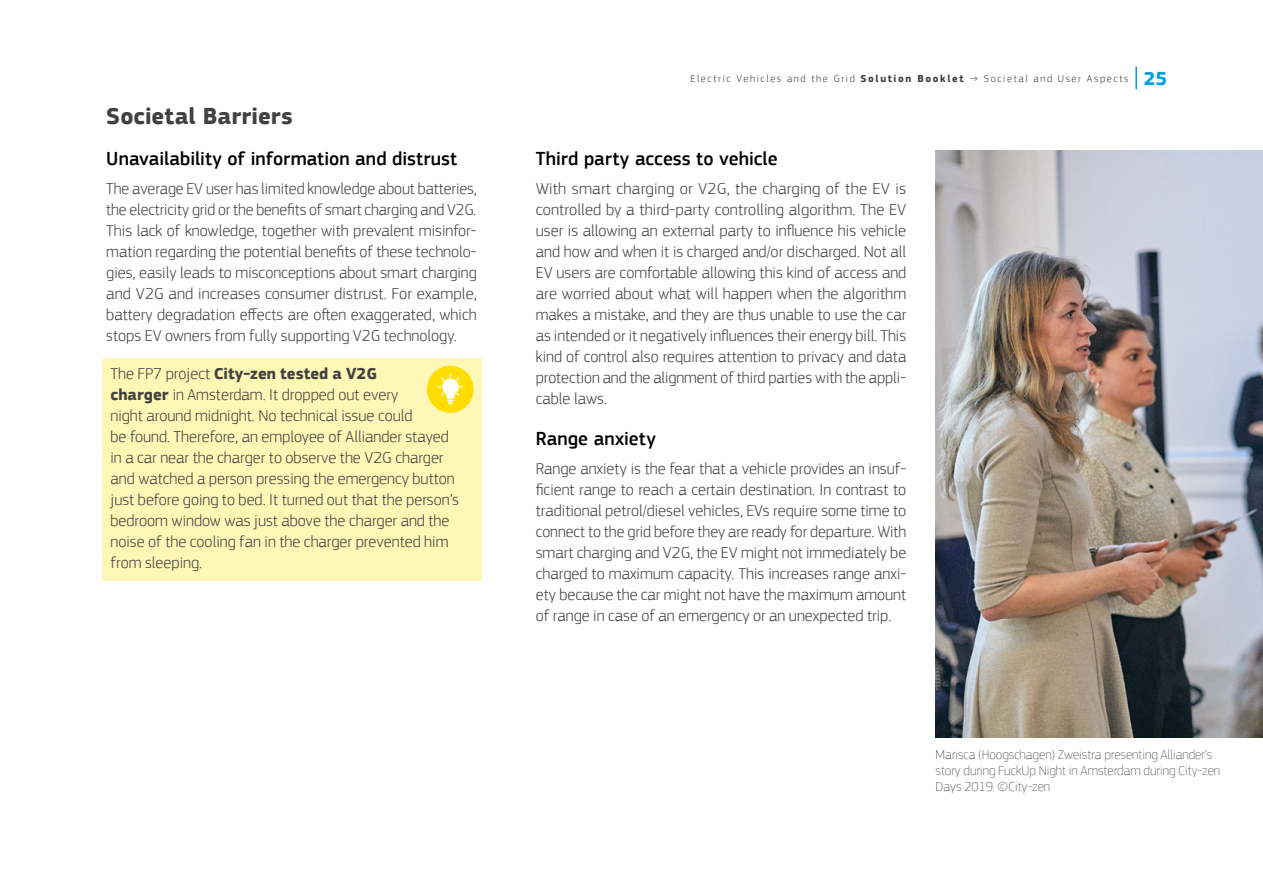
<style>
.page{position:relative;width:1263px;height:893px;background:#fff}
.page>*{position:absolute;margin:0;border:0;box-sizing:border-box;transform-origin:0 0}
.Heading_Two{font:700 24px "EC Square Sans Pro";letter-spacing:.005em;color:#414141}
.Heading_Three{font:500 19.5px "EC Square Sans Pro";color:#000}
.Body{font:300 16.5px/21px "EC Square Sans Pro";color:#414141;text-align:justify}
.Body_highlight_TIPS_yellow{font:300 16.5px/21px "EC Square Sans Pro";color:#414141}
.Footnote{font:100 13.5px/16.2px "EC Square Sans Pro";color:#4e4c4c}
.t1{font:300 10.5px "EC Square Sans Pro";letter-spacing:.15em;color:#414141}
.s1{font-weight:700}
.s2{font-weight:700;font-size:19.5px;color:#009ee3}
</style>
<div class="page">
<hr style="left:1135px;top:67px;width:2px;height:22px;background:#009ee3">
<div style="left:102px;top:358px;width:379px;height:223px;background:#fff7b5"></div>
<img style="left:935px;top:150px;width:328px;height:588px">
<div style="left:427px;top:366px;width:47px;height:47px;background:#fd0;border-radius:50%"></div>
<svg style="left:438px;top:374px;width:25px;height:30px"></svg>
<p class="Heading_Two" style="left:106px;top:102px;width:188px">Societal Barriers</p>
<p class="Heading_Three" style="left:106px;top:147px;width:352px">Unavailability of information and distrust</p>
<p class="Body" style="left:106px;top:178px;width:372px">The average EV user has limited knowledge about batteries, the electricity grid or the benefits of smart charging and V2G.<br>This lack of knowledge, together with prevalent misinfor&shy;mation regarding the potential benefits of these technolo‑ gies, easily leads to misconceptions about smart charging and V2G and increases consumer distrust. For example, battery degradation effects are often exaggerated, which stops EV owners from fully supporting V2G technology.</p>
<p class="Body_highlight_TIPS_yellow" style="left:111px;top:363px;width:350px">The FP7 project <span class="s1">City-zen tested a V2G<br>charger</span> in Amsterdam. It dropped out every<br>night around midnight. No technical issue could<br>be found. Therefore, an employee of Alliander stayed in a car near the charger to observe the V2G charger and watched a person pressing the emergency button just before going to bed. It turned out that the person’s bedroom window was just above the charger and the noise of the cooling fan in the charger prevented him from sleeping.</p>
<p class="t1" style="left:690px;top:72px;width:478px">Electric Vehicles and the Grid <span class="s1">Solution Booklet</span> → Societal and User Aspects <span class="s2">25</span></p>
<p class="Heading_Three" style="left:536px;top:147px;width:243px">Third party access to vehicle</p>
<p class="Body" style="left:536px;top:178px;width:372px">With smart charging or V2G, the charging of the EV is controlled by a third-party controlling algorithm. The EV user is allowing an external party to influence his vehicle and how and when it is charged and/or discharged. Not all EV users are comfortable allowing this kind of access and are worried about what will happen when the algorithm makes a mistake, and they are thus unable to use the car as intended or it negatively influences their energy bill. This kind of control also requires attention to privacy and data protection and the alignment of third parties with the appli&shy;cable laws.</p>
<p class="Heading_Three" style="left:536px;top:427px;width:122px">Range anxiety</p>
<p class="Body" style="left:536px;top:458px;width:372px">Range anxiety is the fear that a vehicle provides an insuf&shy;ficient range to reach a certain destination. In contrast to traditional petrol/diesel vehicles, EVs require some time to connect to the grid before they are ready for departure. With smart charging and V2G, the EV might not immediately be charged to maximum capacity. This increases range anxi&shy;ety because the car might not have the maximum amount of range in case of an emergency or an unexpected trip.</p>
<p class="Footnote" style="left:935px;top:746px;width:286px">Marisca (Hoogschagen) Zweistra presenting Alliander’s story during FuckUp Night in Amsterdam during City-zen<br>Days 2019. ©City-zen</p>
</div>
